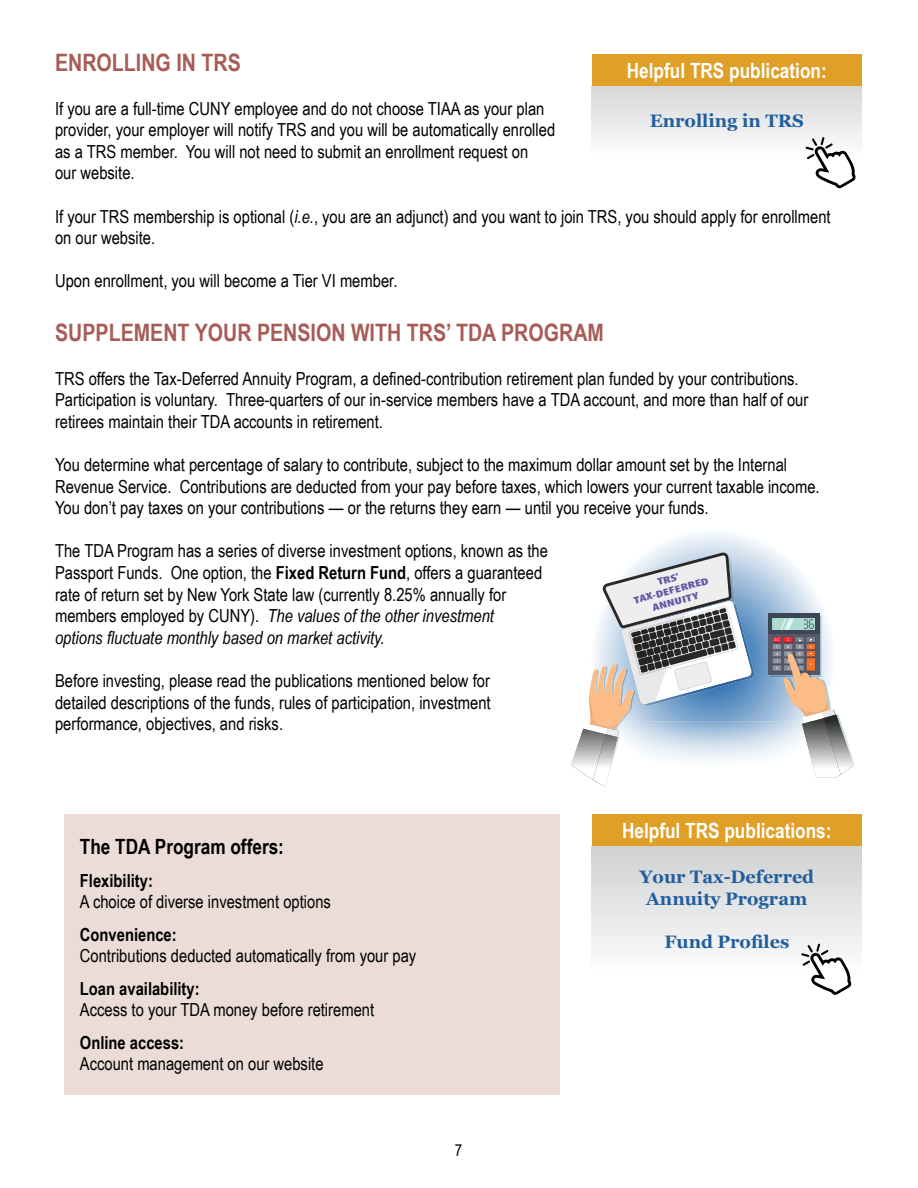
<style>
.page{position:relative;width:918px;height:1188px;background:#fff}
.page>*{position:absolute;margin:0;border:0;box-sizing:border-box;transform-origin:0 0}
.t1{font:700 24px "Arial Narrow";color:#a85c56}
.t2{font:700 21px "Arial Narrow";color:#fff}
.t3{font:700 21px "Arial Narrow";color:#000}
.t4{font:18px/21.6px "Arial Narrow";color:#000}
.t5{font:700 18px/21.6px "Georgia";color:#215e9e;text-align:center}
.t6{font:700 18px "Arial Narrow";color:#000}
.t7{font:16.5px "Arial Narrow";color:#000}
.t8{font:900 condensed 9.9px/12px "Myriad Pro";color:#6158a6;text-align:center;scale:1.49 1}
.s1{font-style:italic}
.s2{font-weight:700}
</style>
<div class="page">
<div style="left:592px;top:54px;width:270px;height:33px;background:#e09f26"></div>
<div style="left:592px;top:87px;width:270px;height:67px;background:linear-gradient(to bottom,#d6d8d9,#fbfbfc)"></div>
<div style="left:592px;top:814px;width:270px;height:33px;background:#e09f26"></div>
<div style="left:592px;top:847px;width:270px;height:124px;background:linear-gradient(to bottom,#cfd1d3,#fbfbfc)"></div>
<div style="left:64px;top:814px;width:495px;height:281px;background:#ebdcd7"></div>
<svg style="left:801px;top:944px;width:53px;height:51px"></svg>
<svg style="left:806px;top:137px;width:52px;height:51px"></svg>
<svg style="left:651px;top:533px;width:170px;height:188px"></svg>
<div style="left:768px;top:614px;width:52px;height:61px;background:#53596b"></div>
<div style="left:768px;top:614px;width:52px;height:20px;background:#3e4554"></div>
<svg style="left:571px;top:552px;width:184px;height:228px"></svg>
<img style="left:593px;top:734px;width:25px;height:53px">
<svg style="left:770px;top:615px;width:85px;height:150px"></svg>
<img style="left:802px;top:721px;width:39px;height:57px">
<img style="left:824px;top:721px;width:30px;height:54px">
<h1 class="t1" style="left:55px;top:45px;width:187px">ENROLLING IN TRS</h1>
<p class="t4" style="left:55px;top:97px;width:502px">If you are a full-time CUNY employee and do not choose TIAA as your plan provider, your employer will notify TRS and you will be automatically enrolled as a TRS member. You will not need to submit an enrollment request on<br>our website.</p>
<p class="t4" style="left:55px;top:205px;width:777px">If your TRS membership is optional (<span class="s1">i.e.</span>, you are an adjunct) and you want to join TRS, you should apply for enrollment on our website.</p>
<p class="t4" style="left:55px;top:270px;width:344px">Upon enrollment, you will become a Tier VI member.</p>
<h1 class="t1" style="left:55px;top:315px;width:550px">SUPPLEMENT YOUR PENSION WITH TRS’ TDA PROGRAM</h1>
<p class="t4" style="left:55px;top:367px;width:755px">TRS offers the Tax-Deferred Annuity Program, a defined-contribution retirement plan funded by your contributions.<br>Participation is voluntary. Three-quarters of our in-service members have a TDA account, and more than half of our retirees maintain their TDA accounts in retirement.</p>
<p class="t4" style="left:55px;top:453px;width:766px">You determine what percentage of salary to contribute, subject to the maximum dollar amount set by the Internal<br>Revenue Service. Contributions are deducted from your pay before taxes, which lowers your current taxable income.<br>You don’t pay taxes on your contributions — or the returns they earn — until you receive your funds.</p>
<p class="t4" style="left:55px;top:540px;width:494px">The TDA Program has a series of diverse investment options, known as the Passport Funds. One option, the <span class="s2">Fixed Return Fund</span>, offers a guaranteed rate of return set by New York State law (currently 8.25% annually for members employed by CUNY). <span class="s1">The values of the other investment<br>options fluctuate monthly based on market activity.</span></p>
<p class="t4" style="left:55px;top:669px;width:437px;text-align:justify">Before investing, please read the publications mentioned below for detailed descriptions of the funds, rules of participation, investment performance, objectives, and risks.</p>
<p class="t2" style="left:627px;top:55px;width:201px">Helpful TRS publication:</p>
<p class="t5" style="left:650px;top:109px;width:156px">Enrolling in TRS</p>
<p class="t8" style="left:630px;top:583px;width:53px;rotate:-15deg">TRS'<br>TAX-DEFERRED<br>ANNUITY</p>
<p class="t3" style="left:80px;top:831px;width:206px">The TDA Program offers:</p>
<p class="t6" style="left:80px;top:867px;width:75px">Flexibility:</p>
<p class="t4" style="left:80px;top:891px;width:253px">A choice of diverse investment options</p>
<p class="t6" style="left:80px;top:921px;width:98px">Convenience:</p>
<p class="t4" style="left:80px;top:945px;width:338px">Contributions deducted automatically from your pay</p>
<p class="t6" style="left:80px;top:975px;width:121px">Loan availability:</p>
<p class="t4" style="left:80px;top:999px;width:296px">Access to your TDA money before retirement</p>
<p class="t6" style="left:80px;top:1029px;width:106px">Online access:</p>
<p class="t4" style="left:80px;top:1053px;width:245px">Account management on our website</p>
<p class="t7" style="left:455px;top:1138px;width:9px">7</p>
<p class="t2" style="left:622px;top:815px;width:211px">Helpful TRS publications:</p>
<p class="t5" style="left:639px;top:865px;width:176px">Your Tax-Deferred<br>Annuity Program</p>
<p class="t5" style="left:664px;top:930px;width:126px">Fund Profiles</p>
</div>
